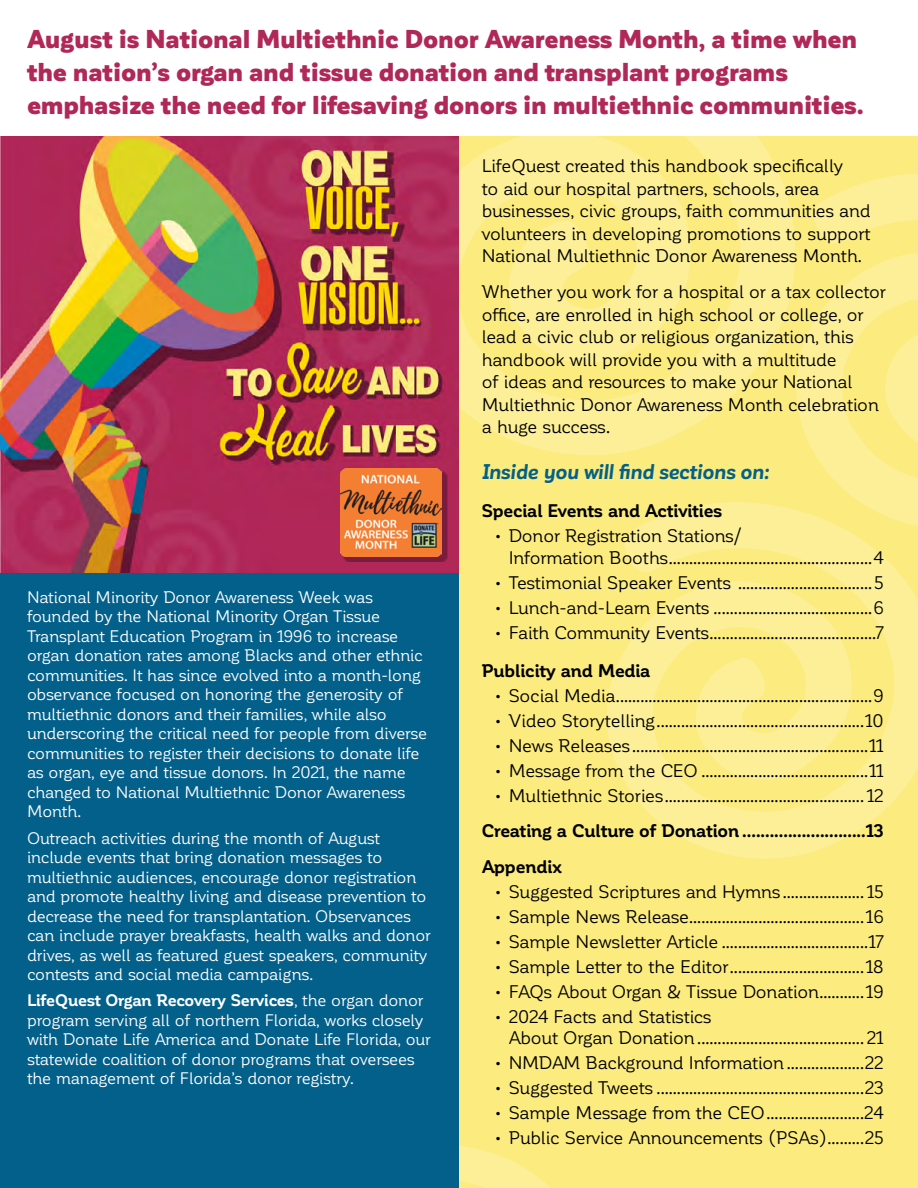
<style>
.page{position:relative;width:918px;height:1188px;background:#fff}
.page>*{position:absolute;margin:0;border:0;box-sizing:border-box;transform-origin:0 0}
.t1{font:900 25.5px/33px "Corporative Sans";letter-spacing:-.01em;color:#b02857}
.t2{font:italic 700 21px "Corporative Sans Alt";letter-spacing:-.01em;color:#03608b}
.t3{font:18px/22.5px "Corporative Soft";letter-spacing:-.02em;color:#000}
.t4{font:700 18px/35.2px "Corporative Soft";letter-spacing:-.01em;color:#000}
.t5{font:16.5px/19.5px "Corporative Soft";letter-spacing:-.02em;color:#fff}
.s1{font-weight:700}
</style>
<div class="page">
<div style="left:0;top:137px;width:918px;height:1051px;background:#fcec7f"></div>
<svg style="left:459px;top:137px;width:336px;height:318px;fill:#fcef98"></svg>
<svg style="left:796px;top:174px;width:122px;height:328px"></svg>
<svg style="left:607px;top:502px;width:311px;height:357px;fill:#fcef98"></svg>
<svg style="left:459px;top:1146px;width:91px;height:42px"></svg>
<div style="left:0;top:137px;width:459px;height:1051px;background:#03608b"></div>
<img style="left:0;top:137px;width:459px;height:435px">
<div style="left:343px;top:471px;width:104px;height:91px;background:#7b1b3d"></div>
<img style="left:341px;top:468px;width:101px;height:89px">
<h1 class="t1" style="left:27px;top:23px;width:838px">August is National Multiethnic Donor Awareness Month, a time when the nation’s organ and tissue donation and transplant programs emphasize the need for lifesaving donors in multiethnic communities.</h1>
<p class="t5" style="left:27px;top:587px;width:402px">National Minority Donor Awareness Week was founded by the National Minority Organ Tissue Transplant Education Program in 1996 to increase organ donation rates among Blacks and other ethnic communities. It has since evolved into a month-long observance focused on honoring the generosity of multiethnic donors and their families, while also underscoring the critical need for people from diverse communities to register their decisions to donate life as organ, eye and tissue donors. In 2021, the name changed to National Multiethnic Donor Awareness Month.</p>
<p class="t5" style="left:27px;top:828px;width:405px">Outreach activities during the month of August include events that bring donation messages to multiethnic audiences, encourage donor registration and promote healthy living and disease prevention to decrease the need for transplantation. Observances can include prayer breakfasts, health walks and donor drives, as well as featured guest speakers, community contests and social media campaigns.</p>
<p class="t5" style="left:27px;top:991px;width:405px"><span class="s1">LifeQuest Organ Recovery Services</span>, the organ donor program serving all of northern Florida, works closely with Donate Life America and Donate Life Florida, our statewide coalition of donor programs that oversees the management of Florida’s donor registry.</p>
<p class="t3" style="left:482px;top:155px;width:391px">LifeQuest created this handbook specifically<br>to aid our hospital partners, schools, area businesses, civic groups, faith communities and volunteers in developing promotions to support National Multiethnic Donor Awareness Month.</p>
<p class="t3" style="left:482px;top:281px;width:406px">Whether you work for a hospital or a tax collector office, are enrolled in high school or college, or lead a civic club or religious organization, this handbook will provide you with a multitude<br>of ideas and resources to make your National Multiethnic Donor Awareness Month celebration a huge success.</p>
<p class="t2" style="left:482px;top:460px;width:289px">Inside you will find sections on:</p>
<p class="t4" style="left:482px;top:493px;width:242px">Special Events and Activities</p>
<p class="t3" style="left:509px;top:525px;width:376px;line-height:21.8px;text-indent:-14px">• Donor Registration Stations/<br>Information Booths..................................................4</p>
<p class="t3" style="left:495px;top:571px;width:390px">• Testimonial Speaker Events .................................5</p>
<p class="t3" style="left:495px;top:596px;width:390px">• Lunch-and-Learn Events .......................................6</p>
<p class="t3" style="left:495px;top:621px;width:390px">• Faith Community Events.........................................7</p>
<p class="t4" style="left:482px;top:653px;width:170px">Publicity and Media</p>
<p class="t3" style="left:495px;top:685px;width:390px">• Social Media...............................................................9</p>
<p class="t3" style="left:495px;top:710px;width:390px">• Video Storytelling...................................................10</p>
<p class="t3" style="left:495px;top:735px;width:390px">• News Releases..........................................................11</p>
<p class="t3" style="left:495px;top:760px;width:390px">• Message from the CEO .........................................11</p>
<p class="t3" style="left:495px;top:785px;width:390px">• Multiethnic Stories................................................. 12</p>
<p class="t4" style="left:482px;top:814px;width:403px">Creating a Culture of Donation ...........................13<br>Appendix</p>
<p class="t3" style="left:495px;top:880px;width:390px">• Suggested Scriptures and Hymns.................... 15</p>
<p class="t3" style="left:495px;top:905px;width:390px">• Sample News Release........................................... 16</p>
<p class="t3" style="left:495px;top:930px;width:390px">• Sample Newsletter Article ....................................17</p>
<p class="t3" style="left:495px;top:955px;width:390px">• Sample Letter to the Editor................................. 18</p>
<p class="t3" style="left:495px;top:980px;width:390px">• FAQs About Organ &amp; Tissue Donation........... 19</p>
<p class="t3" style="left:509px;top:1006px;width:376px;line-height:21.8px;text-indent:-14px">• 2024 Facts and Statistics<br>About Organ Donation......................................... 21</p>
<p class="t3" style="left:495px;top:1052px;width:390px">• NMDAM Background Information...................22</p>
<p class="t3" style="left:495px;top:1077px;width:390px">• Suggested Tweets ...................................................23</p>
<p class="t3" style="left:495px;top:1102px;width:390px">• Sample Message from the CEO........................24</p>
<p class="t3" style="left:495px;top:1127px;width:390px">• Public Service Announcements (PSAs).........25</p>
</div>
